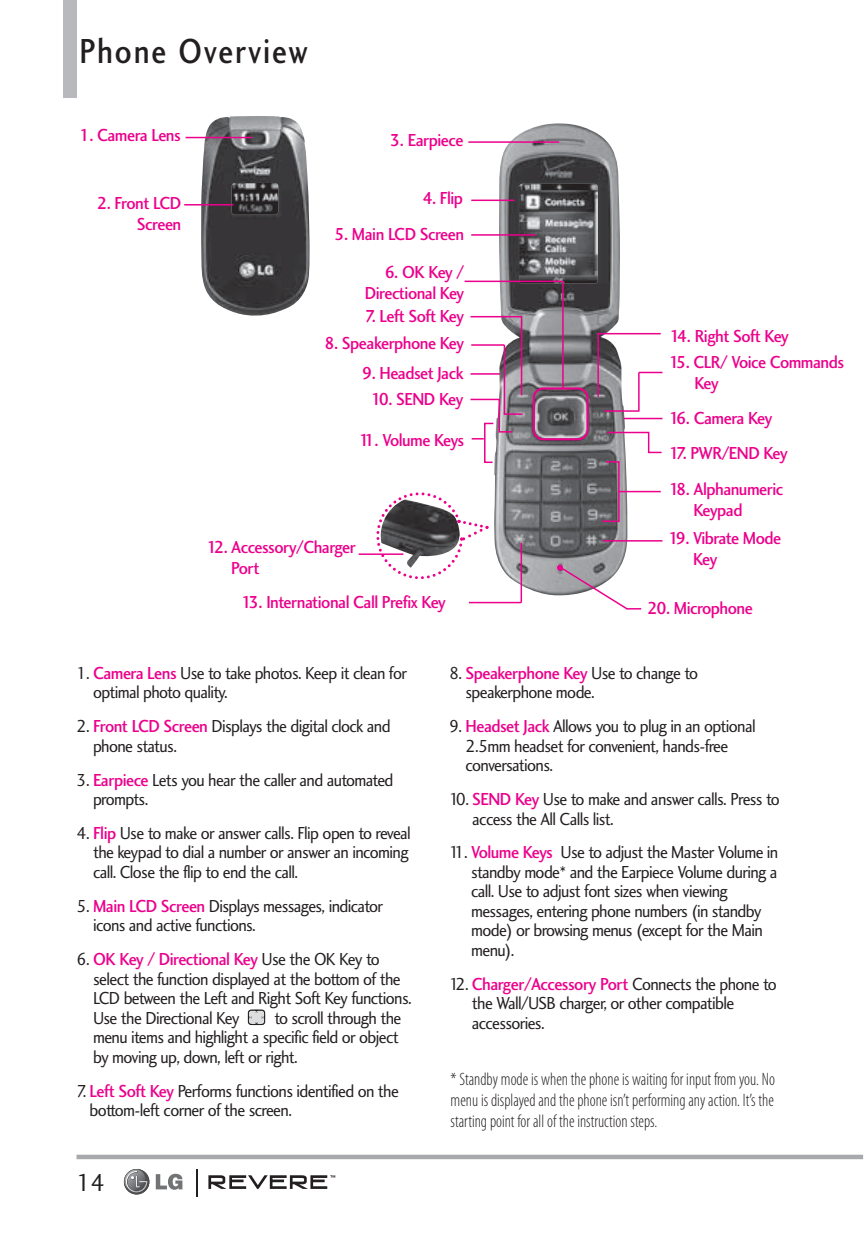
<style>
.page{position:relative;width:864px;height:1242px;background:#fff}
.page>*{position:absolute;margin:0;border:0;box-sizing:border-box;transform-origin:0 0}
.t1{font:36px "Charlotte Sans Medium Let Plain";letter-spacing:.06em;color:#231f20;scale:.85 1}
.t2{font:25.5px "Charlotte Sans Book Plain";color:#231f20;scale:.93 1}
.t3{font:18px/19.5px "Charlotte Sans Book Plain";letter-spacing:-.035em;color:#231f20;scale:.93 1}
.t4{font:18px/21px "Charlotte Sans Medium Let Plain";letter-spacing:-.03em;color:#ec008c;scale:.93 1}
.t5{font:300 condensed 18px/21px "Myriad Pro";color:#231f20;text-align:justify;scale:.93 1}
.t6{font:18px/21px "Charlotte Sans Medium Let Plain";letter-spacing:-.05em;color:#ec008c;scale:.93 1}
.t7{font:18px "Charlotte Sans Medium Let Plain";letter-spacing:-.055em;color:#ec008c;scale:.93 1}
.s1{font-family:"Charlotte Sans Medium Let Plain";color:#ec008c}
.s2{font-family:"Charlotte Sans Book Plain";color:#231f20}
</style>
<div class="page">
<hr style="left:77px;top:1155px;width:786px;height:4px;background:#a7a9ac">
<div style="left:63px;top:0;width:14px;height:97px;background:#b7b9bc"></div>
<svg style="left:156px;top:1174px;width:26px;height:16px"></svg>
<svg style="left:124px;top:1169px;width:25px;height:25px"></svg>
<svg style="left:196px;top:1169px;width:1px;height:27px"></svg>
<svg style="left:208px;top:1175px;width:127px;height:14px"></svg>
<svg style="left:248px;top:1010px;width:17px;height:15px"></svg>
<img style="left:494px;top:123px;width:134px;height:473px">
<svg style="left:376px;top:492px;width:113px;height:88px"></svg>
<hr style="left:468px;top:141px;width:91px;height:2px;background:#ec008c">
<hr style="left:471px;top:200px;width:43px;height:1px;background:#ec008c">
<hr style="left:619px;top:491px;width:42px;height:1px;background:#ec008c">
<div style="left:484px;top:423px;width:10px;height:40px;border:2px solid #ec008c"></div>
<svg style="left:601px;top:460px;width:19px;height:63px"></svg>
<svg style="left:533px;top:387px;width:56px;height:53px;background:#806276"></svg>
<hr style="left:469px;top:602px;width:52px;height:1px;background:#ec008c">
<hr style="left:521px;top:543px;width:1px;height:60px;background:#ec008c">
<svg style="left:597px;top:332px;width:66px;height:66px"></svg>
<hr style="left:604px;top:410px;width:35px;height:2px;background:#ec008c">
<hr style="left:638px;top:372px;width:2px;height:40px;background:#ec008c">
<svg style="left:470px;top:315px;width:53px;height:125px"></svg>
<hr style="left:359px;top:553px;width:44px;height:2px;background:#ec008c">
<hr style="left:603px;top:540px;width:60px;height:2px;background:#ec008c">
<hr style="left:624px;top:418px;width:39px;height:1px;background:#ec008c">
<img style="left:519px;top:184px;width:79px;height:100px;border-radius:3px">
<hr style="left:471px;top:234px;width:64px;height:2px;background:#ec008c">
<hr style="left:465px;top:281px;width:98px;height:1px;background:#ec008c">
<hr style="left:562px;top:281px;width:2px;height:108px;background:#ec008c">
<svg style="left:557px;top:565px;width:84px;height:45px"></svg>
<img style="left:201px;top:116px;width:109px;height:200px">
<hr style="left:186px;top:137px;width:66px;height:1px;background:#ec008c">
<img style="left:232px;top:183px;width:46px;height:32px;border-radius:3px">
<hr style="left:184px;top:204px;width:49px;height:2px;background:#ec008c">
<svg style="left:606px;top:431px;width:56px;height:23px"></svg>
<h1 class="t1" style="left:80px;top:37px;width:270px">Phone Overview</h1>
<p class="t4" style="left:80px;top:126px;width:110px">1. Camera Lens</p>
<p class="t4" style="left:97px;top:195px;width:92px;text-align:right">2. Front LCD<br>Screen</p>
<p class="t4" style="left:390px;top:132px;width:80px">3. Earpiece</p>
<p class="t4" style="left:423px;top:190px;width:45px">4. Flip</p>
<p class="t4" style="left:335px;top:226px;width:141px">5. Main LCD Screen</p>
<p class="t4" style="left:365px;top:263px;width:108px;text-align:right">6. OK Key /<br>Directional Key</p>
<p class="t4" style="left:325px;top:335px;width:152px">8. Speakerphone Key</p>
<p class="t4" style="left:365px;top:307px;width:108px">7. Left Soft Key</p>
<p class="t4" style="left:362px;top:364px;width:111px">9. Headset Jack</p>
<p class="t4" style="left:372px;top:390px;width:100px">10. SEND Key</p>
<p class="t7" style="left:359px;top:433px;width:114px">11. Volume Keys</p>
<p class="t4" style="left:231px;top:538px;width:136px;text-indent:-24px">12. Accessory/Charger<br>Port</p>
<p class="t4" style="left:670px;top:327px;width:129px">14. Right Soft Key</p>
<p class="t4" style="left:694px;top:354px;width:162px;text-indent:-25px">15. CLR/ Voice Commands<br>Key</p>
<p class="t4" style="left:670px;top:409px;width:112px">16. Camera Key</p>
<p class="t4" style="left:670px;top:445px;width:129px">17. PWR/END Key</p>
<p class="t4" style="left:694px;top:480px;width:98px;text-indent:-24px">18. Alphanumeric<br>Keypad</p>
<p class="t6" style="left:693px;top:529px;width:96px;text-indent:-24px">19. Vibrate Mode<br>Key</p>
<p class="t4" style="left:242px;top:593px;width:221px">13. International Call Prefix Key</p>
<p class="t4" style="left:648px;top:600px;width:115px">20. Microphone</p>
<p class="t3" style="left:93px;top:665px;width:339px;text-indent:-17px">1. <span class="s1">Camera Lens</span> Use to take photos. Keep it clean for optimal photo quality.</p>
<p class="t3" style="left:93px;top:718px;width:321px;text-indent:-17px">2. <span class="s1">Front LCD Screen</span> Displays the digital clock and phone status.</p>
<p class="t3" style="left:93px;top:772px;width:325px;text-indent:-16px">3. <span class="s1">Earpiece</span> Lets you hear the caller and automated prompts.</p>
<p class="t3" style="left:93px;top:825px;width:343px;text-indent:-17px">4. <span class="s1">Flip</span> Use to make or answer calls. Flip open to reveal the keypad to dial a number or answer an incoming call. Close the flip to end the call.</p>
<p class="t3" style="left:93px;top:898px;width:313px;text-indent:-17px">5. <span class="s1">Main LCD Screen</span> Displays messages, indicator icons and active functions.</p>
<p class="t4" style="left:77px;top:951px;width:328px"><span class="s2">6.</span> OK Key / Directional Key <span class="s2">Use the OK Key to</span></p>
<p class="t3" style="left:93px;top:971px;width:344px">select the function displayed at the bottom of the<br>LCD between the Left and Right Soft Key functions.<br>Use the Directional Key</p>
<p class="t3" style="left:93px;top:1010px;width:333px;text-indent:181px">to scroll through the menu items and highlight a specific field or object by moving up, down, left or right.</p>
<p class="t3" style="left:90px;top:1083px;width:334px;text-indent:-13px">7. <span class="s1">Left Soft Key</span> Performs functions identified on the bottom-left corner of the screen.</p>
<h2 class="t2" style="left:77px;top:1173px;width:32px">14</h2>
<p class="t3" style="left:466px;top:665px;width:252px;text-indent:-16px">8. <span class="s1">Speakerphone Key</span> Use to change to speakerphone mode.</p>
<p class="t3" style="left:466px;top:718px;width:313px;text-indent:-17px">9. <span class="s1">Headset Jack</span> Allows you to plug in an optional<br>2.5mm headset for convenient, hands-free conversations.</p>
<p class="t3" style="left:472px;top:791px;width:332px;text-indent:-23px">10. <span class="s1">SEND Key</span> Use to make and answer calls. Press to access the All Calls list.</p>
<p class="t3" style="left:471px;top:845px;width:332px;text-indent:-22px">11. <span class="s1">Volume Keys</span> Use to adjust the Master Volume in standby mode* and the Earpiece Volume during a call. Use to adjust font sizes when viewing messages, entering phone numbers (in standby mode) or browsing menus (except for the Main menu).</p>
<p class="t3" style="left:472px;top:976px;width:329px;text-indent:-23px">12. <span class="s1">Charger/Accessory Port</span> Connects the phone to the Wall/USB charger, or other compatible accessories.</p>
<p class="t5" style="left:451px;top:1070px;width:350px">* Standby mode is when the phone is waiting for input from you. No menu is displayed and the phone isn’t performing any action. It’s the starting point for all of the instruction steps.</p>
</div>
